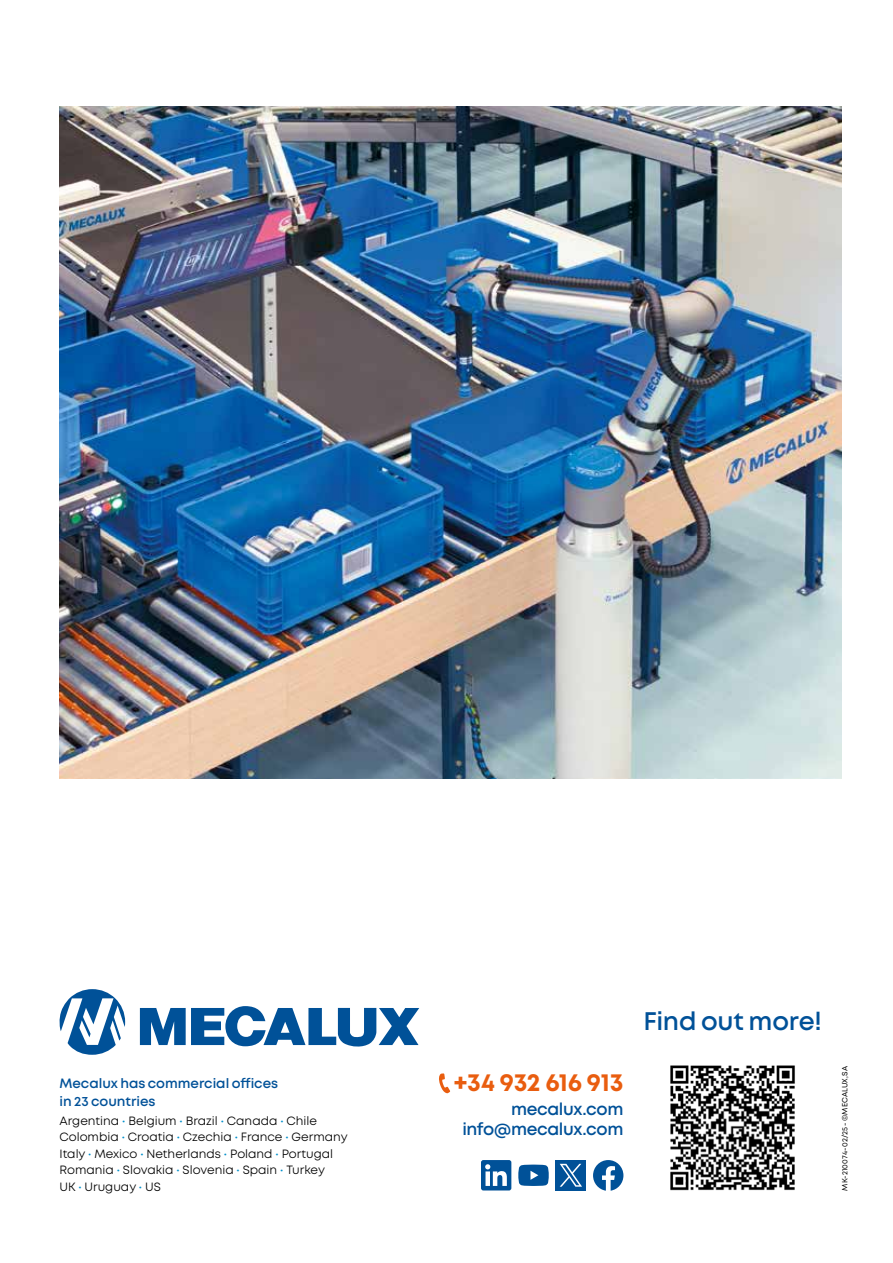
<style>
.page{position:relative;width:893px;height:1263px;background:#fff}
.page>*{position:absolute;margin:0;border:0;box-sizing:border-box;transform-origin:0 0}
.t1{font:600 25.35px "Mont";letter-spacing:-.005em;color:#005198}
.t2{font:700 25.05px "Mont";letter-spacing:-.01em;color:#e95d0f}
.t3{font:600 17.1px/20.4px "Mont";letter-spacing:-.02em;color:#005198;text-align:right}
.t4{font:600 13.5px/18px "Mont";color:#005198}
.t5{font:12px/16.5px "Mont";color:#000}
.t6{font:7.5px "Mont";letter-spacing:.02em;color:#000}
.s1{color:#008fcb}
</style>
<div class="page">
<svg style="left:59px;top:989px;width:66px;height:66px"></svg>
<svg style="left:140px;top:1006px;width:279px;height:41px"></svg>
<svg style="left:481px;top:1160px;width:30px;height:30px"></svg>
<svg style="left:518px;top:1164px;width:31px;height:22px"></svg>
<svg style="left:593px;top:1160px;width:30px;height:31px"></svg>
<div style="left:556px;top:1160px;width:30px;height:30px;background:#005198"></div>
<svg style="left:560px;top:1164px;width:22px;height:23px"></svg>
<svg style="left:439px;top:1073px;width:11px;height:20px"></svg>
<img style="left:670px;top:1065px;width:125px;height:126px">
<img style="left:60px;top:106px;width:782px;height:672px">
<p class="t4" style="left:60px;top:1074px;width:220px">Mecalux has commercial offices in 23 countries</p>
<p class="t5" style="left:60px;top:1112px;width:290px">Argentina <span class="s1">•</span> Belgium <span class="s1">•</span> Brazil <span class="s1">•</span> Canada <span class="s1">•</span> Chile Colombia <span class="s1">•</span> Croatia <span class="s1">•</span> Czechia <span class="s1">•</span> France <span class="s1">•</span> Germany Italy <span class="s1">•</span> Mexico <span class="s1">•</span> Netherlands <span class="s1">•</span> Poland <span class="s1">•</span> Portugal Romania <span class="s1">•</span> Slovakia <span class="s1">•</span> Slovenia <span class="s1">•</span> Spain <span class="s1">•</span> Turkey<br>UK <span class="s1">•</span> Uruguay <span class="s1">•</span> US</p>
<h2 class="t2" style="left:454px;top:1065px;width:171px">+34 932 616 913</h2>
<h3 class="t3" style="left:462px;top:1098px;width:163px">mecalux.com info@mecalux.com</h3>
<h1 class="t1" style="left:643px;top:1004px;width:180px">Find out more!</h1>
<p class="t6" style="left:840px;top:1191px;width:126px;rotate:-90deg">MK-210074-02/25 - ©MECALUX,SA</p>
</div>
